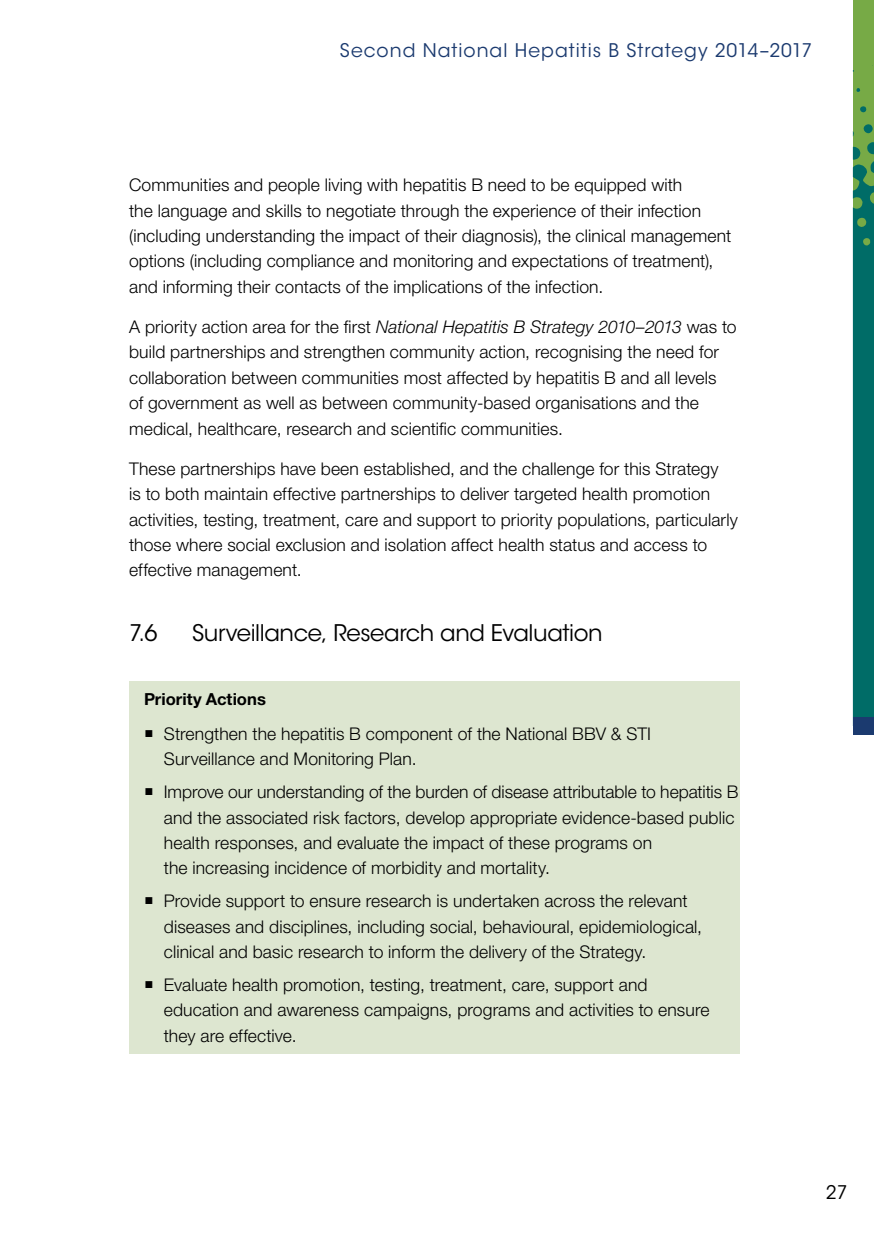
<style>
.page{position:relative;width:874px;height:1241px;background:#fff}
.page>*{position:absolute;margin:0;border:0;box-sizing:border-box;transform-origin:0 0}
.t1{font:22.75px "ITC Avant Garde Std";letter-spacing:-.015em;color:#000}
.t2{font:18.72px "ITC Avant Garde Std";letter-spacing:.055em;color:#1b3a6f}
.t3{font:18.72px "ITC Avant Garde Std";color:#000}
.t4{font:300 17.5px/25.4px "Helvetica Neue LT Std";letter-spacing:.005em;color:#000}
.t5{font:700 16.62px "Helvetica Neue LT Std";color:#000}
.s1{font-style:italic}
</style>
<div class="page">
<div style="left:852px;top:0;width:21px;height:535px;background:#77aa46"></div>
<svg style="left:852px;top:60px;width:21px;height:657px;background:#328875"></svg>
<div style="left:852px;top:717px;width:21px;height:17px;background:#1b3a6f"></div>
<div style="left:129px;top:680px;width:610px;height:373px;background:#dde6d0"></div>
<p class="t2" style="left:339px;top:39px;width:473px">Second National Hepatitis B Strategy 2014–2017</p>
<p class="t4" style="left:129px;top:172px;width:603px">Communities and people living with hepatitis B need to be equipped with<br>the language and skills to negotiate through the experience of their infection (including understanding the impact of their diagnosis), the clinical management options (including compliance and monitoring and expectations of treatment), and informing their contacts of the implications of the infection.</p>
<p class="t4" style="left:129px;top:314px;width:608px">A priority action area for the first <span class="s1">National Hepatitis B Strategy 2010–2013</span> was to build partnerships and strengthen community action, recognising the need for collaboration between communities most affected by hepatitis B and all levels<br>of government as well as between community-based organisations and the medical, healthcare, research and scientific communities.</p>
<p class="t4" style="left:129px;top:455px;width:610px">These partnerships have been established, and the challenge for this Strategy<br>is to both maintain effective partnerships to deliver targeted health promotion activities, testing, treatment, care and support to priority populations, particularly those where social exclusion and isolation affect health status and access to effective management.</p>
<h1 class="t1" style="left:129px;top:619px;width:30px">7.6</h1>
<h1 class="t1" style="left:192px;top:619px;width:412px">Surveillance, Research and Evaluation</h1>
<p class="t5" style="left:144px;top:688px;width:123px">Priority Actions</p>
<p class="t4" style="left:164px;top:720px;width:488px">Strengthen the hepatitis B component of the National BBV &amp; STI<br>Surveillance and Monitoring Plan.</p>
<p class="t4" style="left:164px;top:778px;width:576px">Improve our understanding of the burden of disease attributable to hepatitis B and the associated risk factors, develop appropriate evidence-based public health responses, and evaluate the impact of these programs on<br>the increasing incidence of morbidity and mortality.</p>
<p class="t4" style="left:164px;top:887px;width:539px">Provide support to ensure research is undertaken across the relevant diseases and disciplines, including social, behavioural, epidemiological, clinical and basic research to inform the delivery of the Strategy.</p>
<p class="t4" style="left:164px;top:971px;width:547px">Evaluate health promotion, testing, treatment, care, support and education and awareness campaigns, programs and activities to ensure they are effective.</p>
<p class="t3" style="left:825px;top:1180px;width:23px">27</p>
</div>
